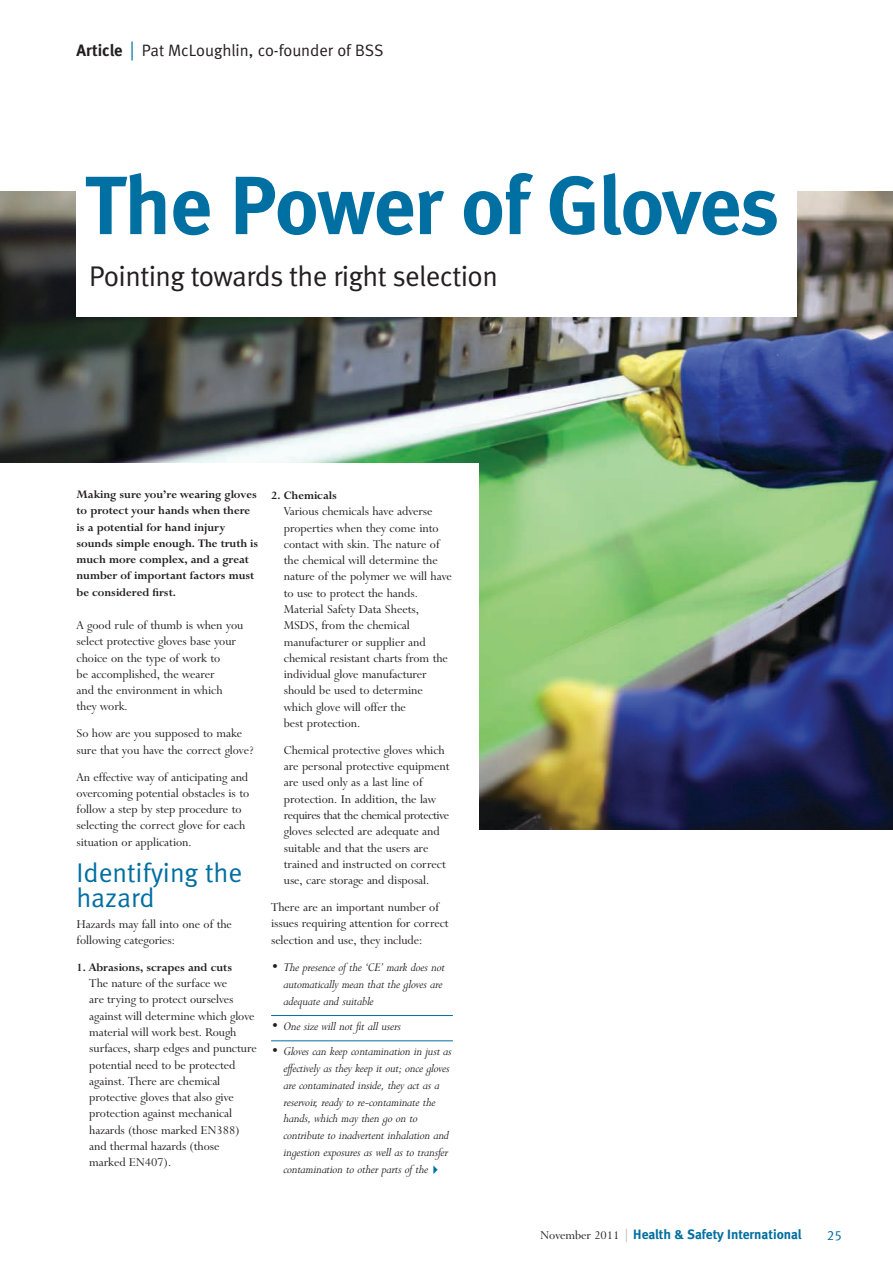
<style>
.page{position:relative;width:893px;height:1263px;background:#fff}
.page>*{position:absolute;margin:0;border:0;box-sizing:border-box;transform-origin:0 0}
.t1{font:82.5px "Meta Bold LF";letter-spacing:-.015em;color:#006fa1}
.t2{font:28.5px "Meta Normal LF";letter-spacing:-.02em;color:#231f20}
.t3{font:27px/25.5px "Meta Normal LF";color:#006fa1}
.t4{font:16.5px "Meta Normal LF";color:#231f20}
.t5{font:13.5px/16.4px "Lapidary 333 BT";color:#231f20}
.t6{font:italic 13.5px/16.8px "Lapidary 333 BT";letter-spacing:-.01em;color:#231f20}
.t7{font:13.5px "Meta Bold LF";color:#006fa1}
.t8{font:13.5px "Meta Normal LF";color:#006fa1}
.t9{font:700 12.75px/16.2px "Lapidary 333 BT";color:#231f20}
.s1{font-family:"Meta Bold LF"}
.s2{font-family:"Lapidary 333 BT";font-size:18.9px;color:#006fa1}
.s3{font-style:normal}
.s4{color:#006fa1}
.s5{font-family:"Lapidary 333 BT";color:#231f20}
.s6{font-family:"Lapidary 333 BT";color:#bcbec0}
</style>
<div class="page">
<img style="left:0;top:191px;width:893px;height:638px">
<div style="left:0;top:463px;width:478px;height:381px;background:#fff"></div>
<div style="left:77px;top:128px;width:720px;height:189px;background:#fff"></div>
<hr style="left:271px;top:1015px;width:182px;height:1px;background:#006fa1">
<hr style="left:271px;top:1040px;width:182px;height:1px;background:#006fa1">
<p class="t4" style="left:77px;top:41px;width:308px"><span class="s1">Article</span> <span class="s2">|</span> Pat McLoughlin, co-founder of BSS</p>
<h1 class="t1" style="left:85px;top:156px;width:696px">The Power of Gloves</h1>
<h2 class="t2" style="left:89px;top:260px;width:410px">Pointing towards the right selection</h2>
<p class="t9" style="left:77px;top:486px;width:183px">Making sure you’re wearing gloves to protect your hands when there is a potential for hand injury sounds simple enough. The truth is much more complex, and a great number of important factors must be considered first.</p>
<p class="t5" style="left:77px;top:617px;width:168px">A good rule of thumb is when you select protective gloves base your choice on the type of work to<br>be accomplished, the wearer<br>and the environment in which they work.</p>
<p class="t5" style="left:77px;top:725px;width:179px">So how are you supposed to make sure that you have the correct glove?</p>
<p class="t5" style="left:77px;top:768px;width:174px">An effective way of anticipating and overcoming potential obstacles is to follow a step by step procedure to selecting the correct glove for each situation or application.</p>
<h3 class="t3" style="left:77px;top:859px;width:167px">Identifying the hazard</h3>
<p class="t5" style="left:77px;top:916px;width:157px">Hazards may fall into one of the following categories:</p>
<p class="t9" style="left:77px;top:959px;width:157px">1. Abrasions, scrapes and cuts</p>
<p class="t5" style="left:89px;top:975px;width:169px">The nature of the surface we<br>are trying to protect ourselves against will determine which glove material will work best. Rough surfaces, sharp edges and puncture potential need to be protected against. There are chemical protective gloves that also give protection against mechanical hazards (those marked EN388) and thermal hazards (those marked EN407).</p>
<p class="t9" style="left:271px;top:487px;width:67px">2. Chemicals</p>
<p class="t5" style="left:284px;top:503px;width:169px">Various chemicals have adverse properties when they come into contact with skin. The nature of the chemical will determine the nature of the polymer we will have to use to protect the hands.<br>Material Safety Data Sheets,<br>MSDS, from the chemical manufacturer or supplier and chemical resistant charts from the individual glove manufacturer should be used to determine which glove will offer the<br>best protection.</p>
<p class="t5" style="left:284px;top:742px;width:167px">Chemical protective gloves which are personal protective equipment are used only as a last line of protection. In addition, the law requires that the chemical protective gloves selected are adequate and suitable and that the users are trained and instructed on correct use, care storage and disposal.</p>
<p class="t5" style="left:271px;top:899px;width:179px">There are an important number of issues requiring attention for correct selection and use, they include:</p>
<p class="t6" style="left:284px;top:959px;width:163px;text-indent:-13px">• The presence of the ‘CE’ mark does not automatically mean that the gloves are adequate and suitable</p>
<p class="t6" style="left:271px;top:1018px;width:132px"><span class="s3">•</span> One size will not fit all users</p>
<p class="t6" style="left:284px;top:1043px;width:170px;text-indent:-13px">• Gloves can keep contamination in just as effectively as they keep it out; once gloves are contaminated inside, they act as a reservoir, ready to re-contaminate the hands, which may then go on to contribute to inadvertent inhalation and ingestion exposures as well as to transfer contamination to other parts of the<span class="s4">✔</span></p>
<p class="t7" style="left:540px;top:1227px;width:263px"><span class="s5">November 2011</span> <span class="s6">|</span> Health &amp; Safety International</p>
<p class="t8" style="left:827px;top:1227px;width:17px">25</p>
</div>
